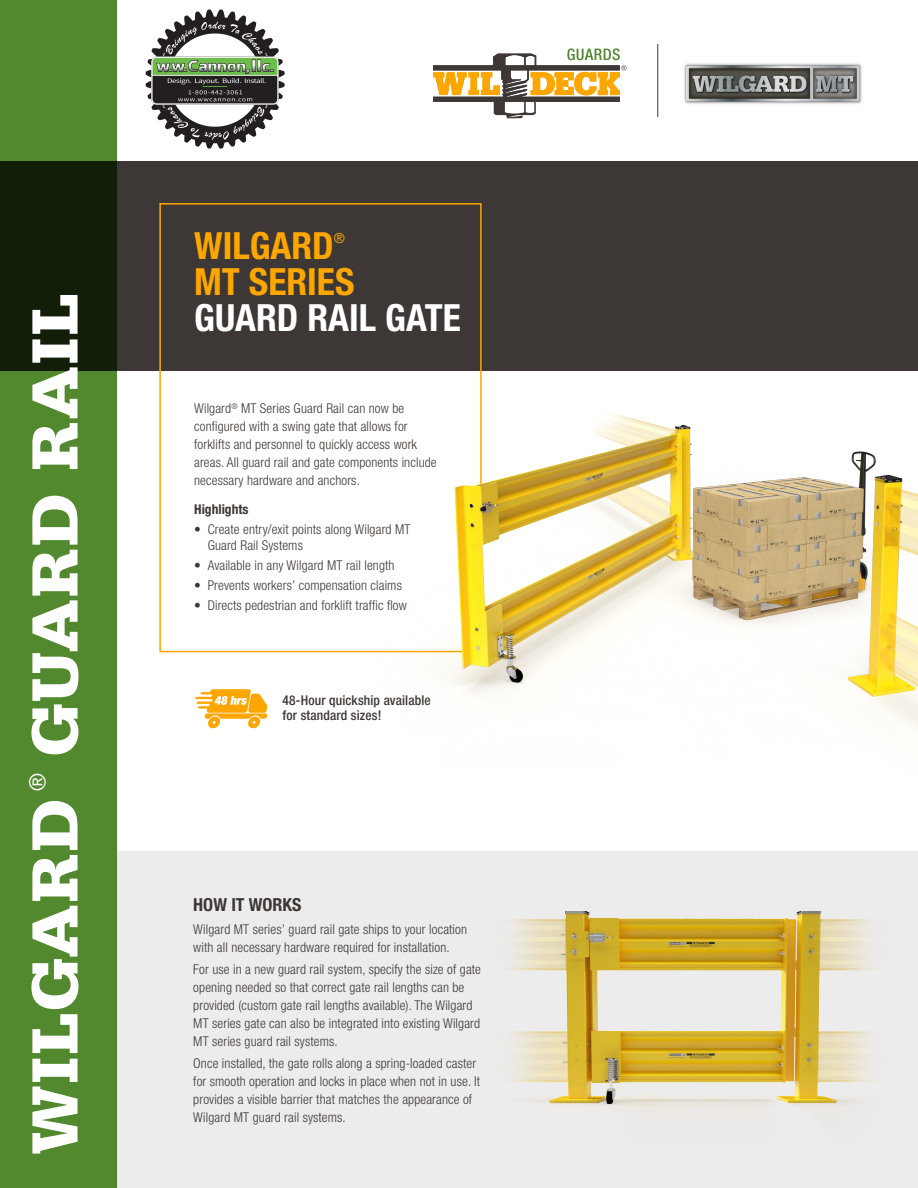
<style>
.page{position:relative;width:918px;height:1188px;background:#fff}
.page>*{position:absolute;margin:0;border:0;box-sizing:border-box;transform-origin:0 0}
.t1{font:900 69px "Serifa Std";letter-spacing:.02em;color:#fff}
.t2{font:700 condensed 37.5px "Helvetica Neue LT Std";color:#fea600}
.t3{font:700 condensed 37.5px "Helvetica Neue LT Std";color:#fff}
.t4{font:22.35px "Helvetica Neue LT Std";color:#fff}
.t5{font:700 condensed 18px "Helvetica Neue LT Std";color:#3d3835}
.t6{font:condensed 13.95px "Helvetica Neue LT Std";color:#fea600}
.t7{font:300 condensed 13.5px/18px "Helvetica Neue LT Std";letter-spacing:.01em;color:#3d3835}
.t8{font:500 condensed 13.5px/15.8px "Helvetica Neue LT Std";letter-spacing:.01em;color:#3d3835}
.t9{font:700 condensed 13.5px "Helvetica Neue LT Std";color:#3d3835}
</style>
<div class="page">
<div style="left:117px;top:851px;width:801px;height:337px;background:#edeced"></div>
<div style="left:0;top:161px;width:918px;height:209px;background:#3d3835"></div>
<svg style="left:0;top:0;width:117px;height:1188px;background:#467628"></svg>
<svg style="left:433px;top:48px;width:193px;height:70px"></svg>
<img style="left:684px;top:63px;width:178px;height:41px">
<div style="left:159px;top:203px;width:323px;height:449px;border:2px solid #fea600"></div>
<hr style="left:657px;top:44px;width:1px;height:73px;background:#3d3835">
<svg style="left:195px;top:689px;width:72px;height:39px"></svg>
<img style="left:330px;top:370px;width:588px;height:360px">
<img style="left:507px;top:912px;width:367px;height:198px">
<img style="left:145px;top:9px;width:140px;height:139px">
<h1 class="t1" style="left:14px;top:757px;width:465px;rotate:-90deg">GUARD RAIL</h1>
<h3 class="t4" style="left:24px;top:791px;width:19px;rotate:-90deg">®</h3>
<h1 class="t1" style="left:14px;top:1155px;width:358px;rotate:-90deg">WILGARD</h1>
<h2 class="t2" style="left:194px;top:224px;width:141px">WILGARD</h2>
<p class="t6" style="left:334px;top:230px;width:13px">®</p>
<h2 class="t2" style="left:194px;top:260px;width:162px">MT SERIES</h2>
<h2 class="t3" style="left:194px;top:295px;width:268px">GUARD RAIL GATE</h2>
<p class="t7" style="left:194px;top:399px;width:244px">Wilgard<sup>®</sup> MT Series Guard Rail can now be configured with a swing gate that allows for forklifts and personnel to quickly access work areas. All guard rail and gate components include necessary hardware and anchors.</p>
<p class="t9" style="left:194px;top:501px;width:56px">Highlights</p>
<p class="t7" style="left:208px;top:521px;width:204px;line-height:15.8px;text-indent:-14px">• Create entry/exit points along Wilgard MT<br>Guard Rail Systems</p>
<p class="t7" style="left:194px;top:556px;width:202px">• Available in any Wilgard MT rail length</p>
<p class="t7" style="left:194px;top:576px;width:209px">• Prevents workers’ compensation claims</p>
<p class="t7" style="left:194px;top:596px;width:214px">• Directs pedestrian and forklift traffic flow</p>
<p class="t8" style="left:283px;top:692px;width:150px">48-Hour quickship available for standard sizes!</p>
<h3 class="t5" style="left:193px;top:894px;width:110px">HOW IT WORKS</h3>
<p class="t7" style="left:193px;top:920px;width:275px">Wilgard MT series’ guard rail gate ships to your location with all necessary hardware required for installation.</p>
<p class="t7" style="left:193px;top:960px;width:289px">For use in a new guard rail system, specify the size of gate opening needed so that correct gate rail lengths can be provided (custom gate rail lengths available). The Wilgard MT series gate can also be integrated into existing Wilgard MT series guard rail systems.</p>
<p class="t7" style="left:193px;top:1054px;width:288px">Once installed, the gate rolls along a spring-loaded caster for smooth operation and locks in place when not in use. It provides a visible barrier that matches the appearance of Wilgard MT guard rail systems.</p>
</div>
